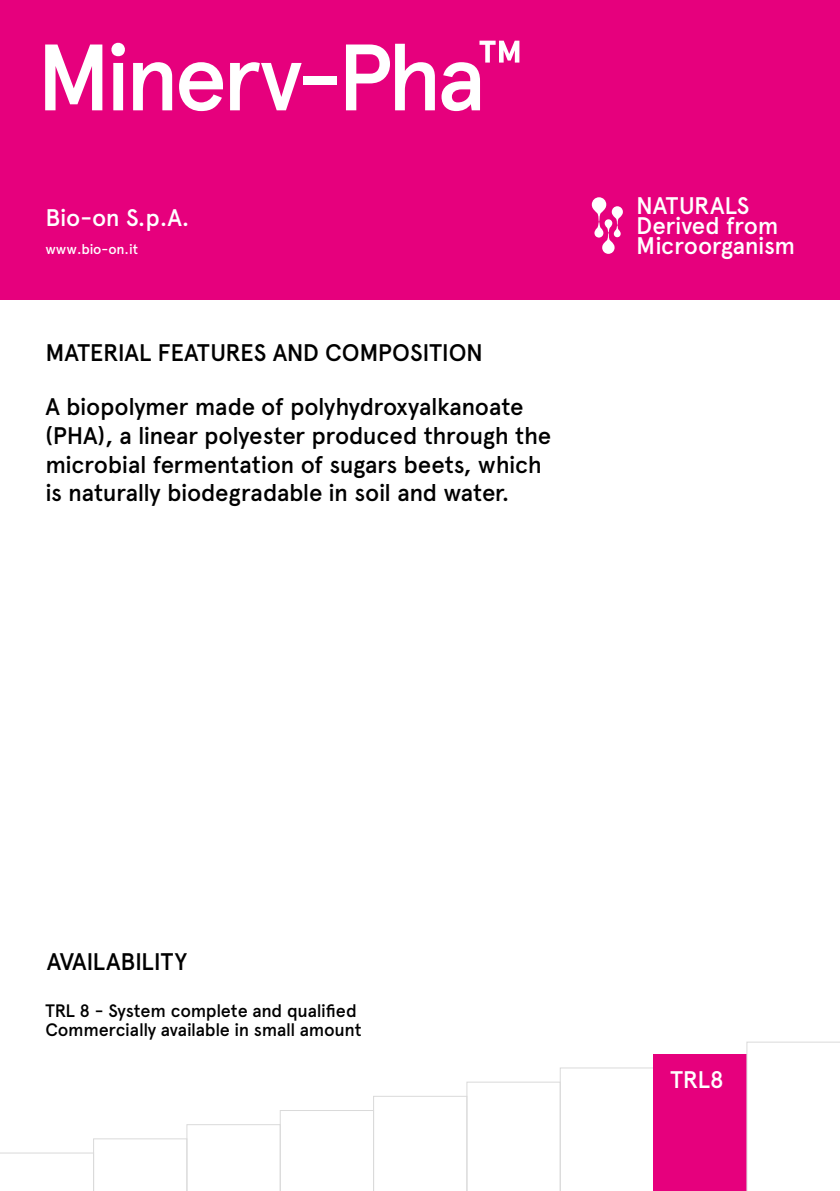
<style>
.page{position:relative;width:840px;height:1191px;background:#fff}
.page>*{position:absolute;margin:0;border:0;box-sizing:border-box;transform-origin:0 0}
.t1{font:500 94px "Apercu";letter-spacing:-.055em;color:#fff}
.t2{font:500 24px/28.8px "Apercu";letter-spacing:-.015em;color:#000}
.t3{font:500 24px/20px "Apercu";letter-spacing:-.015em;color:#fff}
.t4{font:500 18px/19px "Apercu";letter-spacing:-.015em;color:#000}
.t5{font:500 14px "Apercu";letter-spacing:-.005em;color:#fff}
</style>
<div class="page">
<div style="left:0;top:0;width:839px;height:299px;background:#e6007d"></div>
<svg style="left:0;top:1067px;width:653px;height:124px"></svg>
<div style="left:653px;top:1054px;width:93px;height:137px;background:#e6007d"></div>
<svg style="left:746px;top:1041px;width:93px;height:150px"></svg>
<svg style="left:591px;top:197px;width:31px;height:57px"></svg>
<h1 class="t1" style="left:36px;top:21px;width:488px">Minerv-Pha<sup>™</sup></h1>
<p class="t3" style="left:45px;top:207px;width:145px">Bio-on S.p.A.</p>
<p class="t5" style="left:45px;top:241px;width:94px">www.bio-on.it</p>
<p class="t2" style="left:45px;top:339px;width:439px">MATERIAL FEATURES AND COMPOSITION</p>
<p class="t2" style="left:45px;top:392px;width:507px">A biopolymer made of polyhydroxyalkanoate (PHA), a linear polyester produced through the microbial fermentation of sugars beets, which is naturally biodegradable in soil and water.</p>
<p class="t3" style="left:636px;top:196px;width:160px">NATURALS<br>Derived from<br>Microorganism</p>
<p class="t2" style="left:47px;top:947px;width:142px">AVAILABILITY</p>
<p class="t4" style="left:45px;top:1001px;width:317px">TRL 8 - System complete and qualified<br>Commercially available in small amount</p>
<p class="t3" style="left:670px;top:1070px;width:55px">TRL8</p>
</div>
